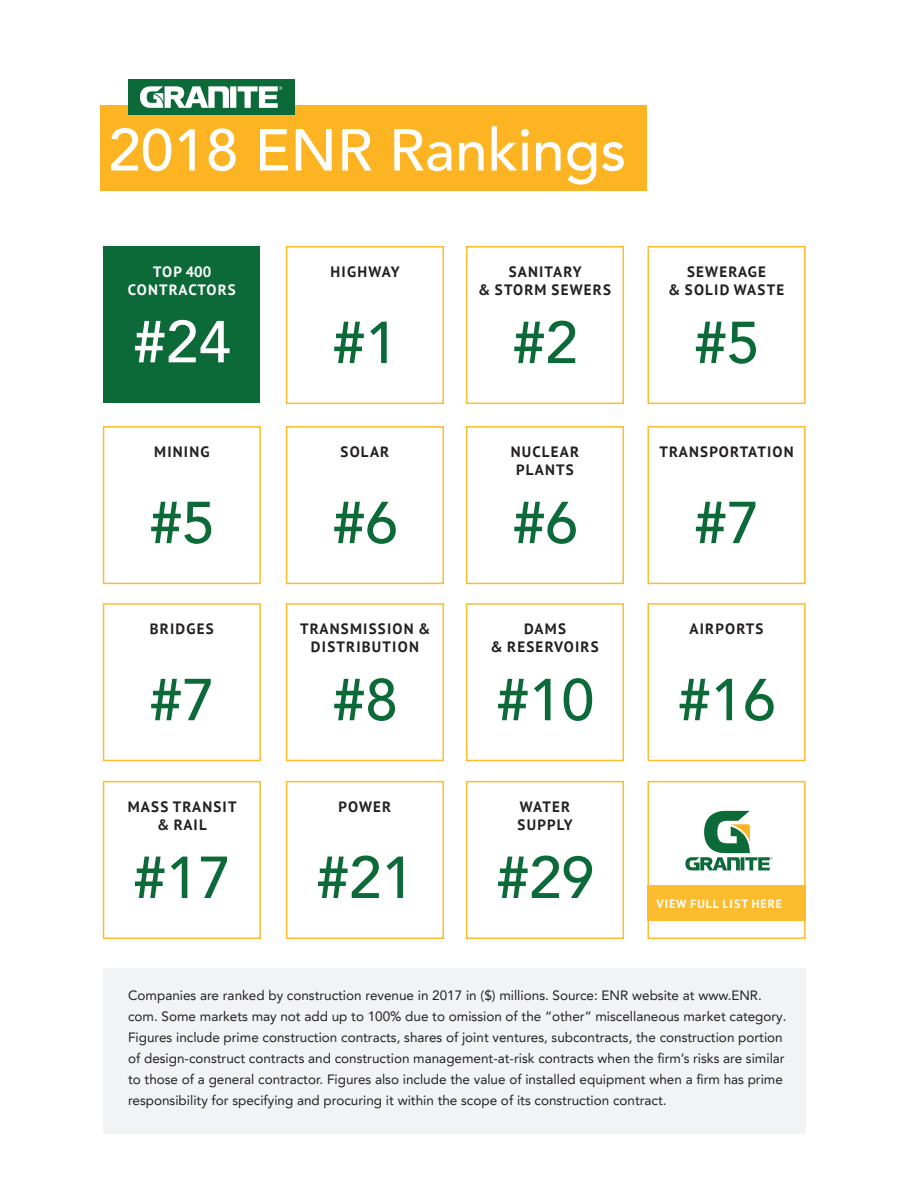
<style>
.page{position:relative;width:918px;height:1188px;background:#fff}
.page>*{position:absolute;margin:0;border:0;box-sizing:border-box;transform-origin:0 0}
.t1{font:500 58.5px "Avenir LT Pro";color:#0c6938}
.t2{font:500 58.5px "Avenir LT Pro";color:#fff}
.t3{font:700 15px/18px "PT Sans";letter-spacing:.08em;color:#231f20;text-align:center}
.t4{font:700 15px/18px "PT Sans";letter-spacing:.05em;color:#fff;text-align:center}
.t5{font:13.5px/21px "Avenir LT Pro";color:#231f20}
.t6{font:700 12px "PT Sans";letter-spacing:.08em;color:#fff}
</style>
<div class="page">
<div style="left:103px;top:968px;width:703px;height:166px;background:#f2f3f4"></div>
<div style="left:100px;top:106px;width:546px;height:85px;background:#fcb423"></div>
<div style="left:128px;top:79px;width:167px;height:35px;background:#0c6938"></div>
<svg style="left:140px;top:86px;width:142px;height:22px"></svg>
<div style="left:648px;top:886px;width:158px;height:35px;background:#fdbb2e"></div>
<div style="left:104px;top:246px;width:156px;height:157px;background:#0c6938"></div>
<div style="left:286px;top:246px;width:158px;height:158px;border:2px solid #fdbb2e"></div>
<div style="left:466px;top:246px;width:158px;height:158px;border:2px solid #fdbb2e"></div>
<div style="left:648px;top:246px;width:158px;height:158px;border:2px solid #fdbb2e"></div>
<div style="left:103px;top:426px;width:158px;height:158px;border:2px solid #fdbb2e"></div>
<div style="left:286px;top:426px;width:158px;height:158px;border:2px solid #fdbb2e"></div>
<div style="left:466px;top:426px;width:158px;height:158px;border:2px solid #fdbb2e"></div>
<div style="left:648px;top:426px;width:158px;height:158px;border:2px solid #fdbb2e"></div>
<div style="left:103px;top:603px;width:158px;height:158px;border:2px solid #fdbb2e"></div>
<div style="left:286px;top:603px;width:158px;height:158px;border:2px solid #fdbb2e"></div>
<div style="left:466px;top:603px;width:158px;height:158px;border:2px solid #fdbb2e"></div>
<div style="left:648px;top:603px;width:158px;height:158px;border:2px solid #fdbb2e"></div>
<div style="left:103px;top:781px;width:158px;height:158px;border:2px solid #fdbb2e"></div>
<div style="left:286px;top:781px;width:158px;height:158px;border:2px solid #fdbb2e"></div>
<div style="left:466px;top:781px;width:158px;height:158px;border:2px solid #fdbb2e"></div>
<div style="left:648px;top:781px;width:158px;height:158px;border:2px solid #fdbb2e"></div>
<svg style="left:685px;top:811px;width:87px;height:59px"></svg>
<h1 class="t2" style="left:108px;top:115px;width:519px">2018 ENR Rankings</h1>
<p class="t4" style="left:128px;top:262px;width:110px">TOP 400<br>CONTRACTORS</p>
<h1 class="t2" style="left:133px;top:307px;width:99px">#24</h1>
<p class="t3" style="left:331px;top:263px;width:71px">HIGHWAY</p>
<h1 class="t1" style="left:333px;top:308px;width:67px">#1</h1>
<p class="t3" style="left:478px;top:263px;width:134px">SANITARY<br>&amp; STORM SEWERS</p>
<h1 class="t1" style="left:513px;top:308px;width:67px">#2</h1>
<p class="t3" style="left:668px;top:263px;width:117px">SEWERAGE<br>&amp; SOLID WASTE</p>
<h1 class="t1" style="left:694px;top:308px;width:67px">#5</h1>
<p class="t3" style="left:154px;top:443px;width:57px">MINING</p>
<p class="t3" style="left:341px;top:443px;width:50px">SOLAR</p>
<p class="t3" style="left:511px;top:443px;width:70px">NUCLEAR<br>PLANTS</p>
<p class="t3" style="left:659px;top:443px;width:136px">TRANSPORTATION</p>
<h1 class="t1" style="left:150px;top:488px;width:67px">#5</h1>
<h1 class="t1" style="left:333px;top:488px;width:67px">#6</h1>
<h1 class="t1" style="left:513px;top:488px;width:67px">#6</h1>
<h1 class="t1" style="left:694px;top:488px;width:67px">#7</h1>
<p class="t3" style="left:150px;top:620px;width:65px">BRIDGES</p>
<p class="t3" style="left:300px;top:620px;width:132px">TRANSMISSION &amp;<br>DISTRIBUTION</p>
<p class="t3" style="left:491px;top:620px;width:110px">DAMS<br>&amp; RESERVOIRS</p>
<p class="t3" style="left:690px;top:620px;width:76px">AIRPORTS</p>
<h1 class="t1" style="left:150px;top:665px;width:67px">#7</h1>
<h1 class="t1" style="left:333px;top:665px;width:67px">#8</h1>
<h1 class="t1" style="left:497px;top:665px;width:99px">#10</h1>
<h1 class="t1" style="left:678px;top:665px;width:99px">#16</h1>
<p class="t3" style="left:128px;top:798px;width:110px">MASS TRANSIT &amp; RAIL</p>
<p class="t3" style="left:339px;top:798px;width:54px">POWER</p>
<p class="t3" style="left:518px;top:798px;width:57px;text-align:left">WATER<br>SUPPLY</p>
<h1 class="t1" style="left:133px;top:843px;width:99px">#17</h1>
<h1 class="t1" style="left:317px;top:843px;width:99px">#21</h1>
<h1 class="t1" style="left:497px;top:843px;width:99px">#29</h1>
<p class="t6" style="left:656px;top:896px;width:127px">VIEW FULL LIST HERE</p>
<p class="t5" style="left:128px;top:985px;width:660px">Companies are ranked by construction revenue in 2017 in ($) millions. Source: ENR website at www.ENR. com. Some markets may not add up to 100% due to omission of the “other” miscellaneous market category.<br>Figures include prime construction contracts, shares of joint ventures, subcontracts, the construction portion of design-construct contracts and construction management-at-risk contracts when the firm’s risks are similar to those of a general contractor. Figures also include the value of installed equipment when a firm has prime responsibility for specifying and procuring it within the scope of its construction contract.</p>
</div>
